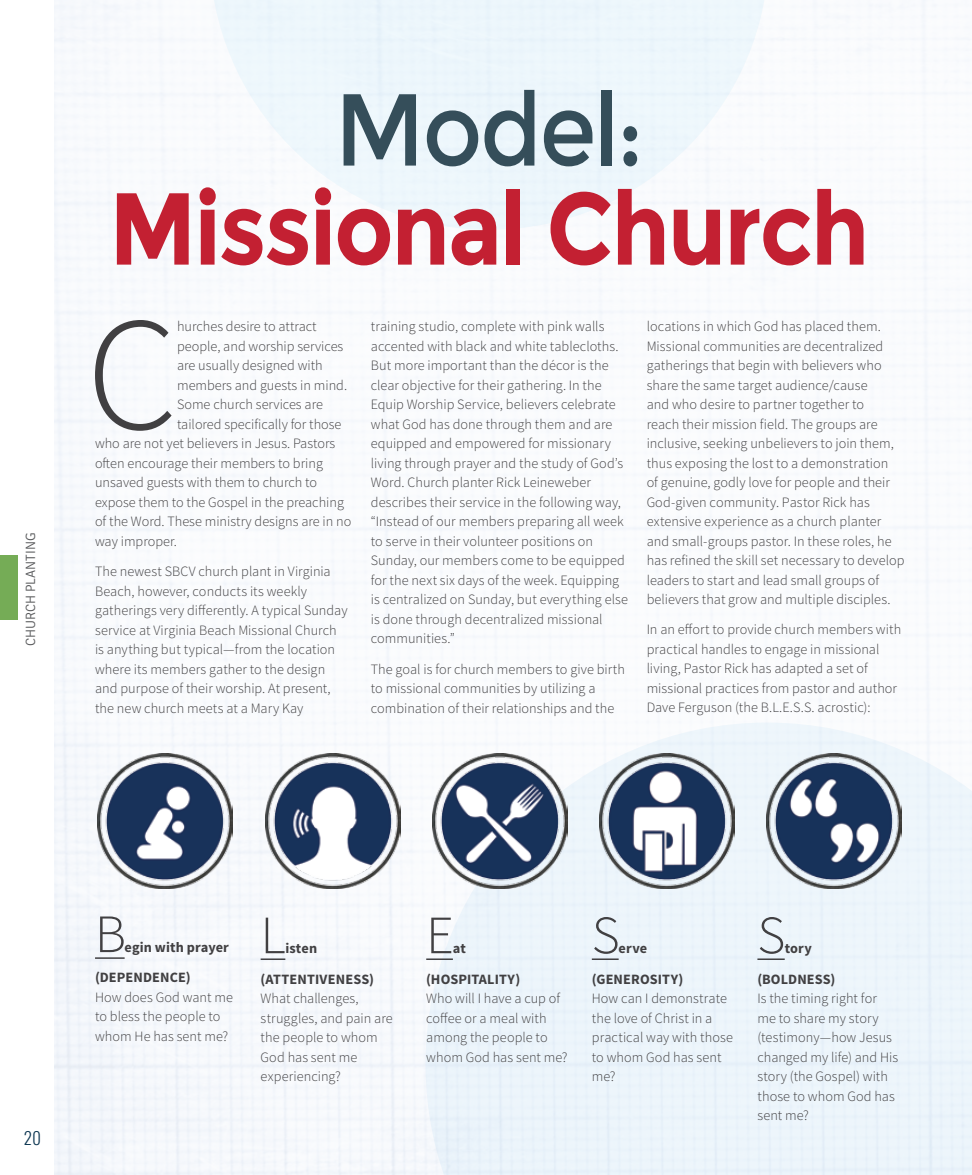
<style>
.page{position:relative;width:972px;height:1175px;background:#fff}
.page>*{position:absolute;margin:0;border:0;box-sizing:border-box;transform-origin:0 0}
.t1{font:300 162.15px "Source Sans Pro";color:#414042}
.t2{font:700 102px "Montserrat";letter-spacing:-.025em;color:#c32032;scale:.9 1}
.t3{font:102px "Montserrat";letter-spacing:-.025em;color:#354e5a;scale:.9 1}
.t4{font:300 54px "Source Sans Pro";color:#414042}
.t5{font:300 16.5px "Oswald";color:#0f3853}
.t6{font:300 14.25px/19.5px "Source Sans Pro";color:#414042}
.t7{font:700 14.25px/30.3px "Source Sans Pro";letter-spacing:.01em;color:#414042}
.t8{font:300 13.5px "Signika";color:#58595b}
</style>
<div class="page">
<div style="left:0;top:555px;width:18px;height:65px;background:#75ac56"></div>
<svg style="left:426px;top:722px;width:546px;height:452px;background:#ecf4fa"></svg>
<hr style="left:95px;top:957px;width:30px;height:1px;background:#414042">
<hr style="left:261px;top:958px;width:24px;height:2px;background:#414042">
<hr style="left:426px;top:958px;width:27px;height:2px;background:#414042">
<hr style="left:592px;top:958px;width:27px;height:2px;background:#414042">
<hr style="left:757px;top:958px;width:28px;height:2px;background:#414042">
<img style="left:98px;top:753px;width:135px;height:135px">
<img style="left:265px;top:753px;width:135px;height:135px">
<img style="left:432px;top:753px;width:135px;height:135px">
<img style="left:600px;top:753px;width:135px;height:135px">
<img style="left:767px;top:753px;width:135px;height:135px">
<svg style="left:210px;top:0;width:559px;height:230px;fill:#eef7fc"></svg>
<p class="t8" style="left:23px;top:646px;width:115px;rotate:-90deg">CHURCH PLANTING</p>
<h2 class="t3" style="left:335px;top:70px;width:345px">Model:</h2>
<h2 class="t2" style="left:109px;top:168px;width:846px">Missional Church</h2>
<h1 class="t1" style="left:87px;top:276px;width:92px">C</h1>
<p class="t6" style="left:177px;top:317px;width:141px">hurches desire to attract</p>
<p class="t6" style="left:177px;top:336px;width:168px">people, and worship services</p>
<p class="t6" style="left:177px;top:356px;width:147px">are usually designed with</p>
<p class="t6" style="left:177px;top:375px;width:172px">members and guests in mind.</p>
<p class="t6" style="left:177px;top:395px;width:147px">Some church services are</p>
<p class="t6" style="left:177px;top:414px;width:166px">tailored specifically for those</p>
<p class="t6" style="left:95px;top:434px;width:242px">who are not yet believers in Jesus. Pastors</p>
<p class="t6" style="left:95px;top:453px;width:229px">often encourage their members to bring</p>
<p class="t6" style="left:95px;top:473px;width:224px">unsaved guests with them to church to</p>
<p class="t6" style="left:95px;top:492px;width:250px">expose them to the Gospel in the preaching</p>
<p class="t6" style="left:95px;top:512px;width:258px">of the Word. These ministry designs are in no</p>
<p class="t6" style="left:95px;top:531px;width:84px">way improper.</p>
<p class="t6" style="left:95px;top:562px;width:254px">The newest SBCV church plant in Virginia Beach, however, conducts its weekly gatherings very differently. A typical Sunday service at Virginia Beach Missional Church is anything but typical—from the location where its members gather to the design and purpose of their worship. At present, the new church meets at a Mary Kay</p>
<p class="t6" style="left:371px;top:317px;width:259px">training studio, complete with pink walls accented with black and white tablecloths.<br>But more important than the décor is the clear objective for their gathering. In the Equip Worship Service, believers celebrate what God has done through them and are equipped and empowered for missionary living through prayer and the study of God’s Word. Church planter Rick Leineweber describes their service in the following way, “Instead of our members preparing all week to serve in their volunteer positions on Sunday, our members come to be equipped for the next six days of the week. Equipping is centralized on Sunday, but everything else is done through decentralized missional communities.”</p>
<p class="t6" style="left:371px;top:659px;width:256px">The goal is for church members to give birth to missional communities by utilizing a combination of their relationships and the</p>
<p class="t6" style="left:647px;top:317px;width:259px">locations in which God has placed them.<br>Missional communities are decentralized gatherings that begin with believers who share the same target audience/cause<br>and who desire to partner together to<br>reach their mission field. The groups are inclusive, seeking unbelievers to join them, thus exposing the lost to a demonstration<br>of genuine, godly love for people and their God-given community. Pastor Rick has extensive experience as a church planter and small-groups pastor. In these roles, he has refined the skill set necessary to develop leaders to start and lead small groups of believers that grow and multiple disciples.</p>
<p class="t6" style="left:647px;top:620px;width:256px">In an effort to provide church members with practical handles to engage in missional living, Pastor Rick has adapted a set of missional practices from pastor and author Dave Ferguson (the B.L.E.S.S. acrostic):</p>
<p class="t5" style="left:24px;top:1126px;width:18px">20</p>
<h3 class="t4" style="left:95px;top:901px;width:32px">B</h3>
<p class="t7" style="left:95px;top:932px;width:135px;text-indent:30px">egin with prayer (DEPENDENCE)</p>
<p class="t6" style="left:95px;top:987px;width:139px">How does God want me to bless the people to whom He has sent me?</p>
<h3 class="t4" style="left:261px;top:902px;width:26px">L</h3>
<p class="t7" style="left:261px;top:933px;width:115px;text-indent:25px">isten (ATTENTIVENESS)</p>
<p class="t6" style="left:261px;top:988px;width:134px">What challenges, struggles, and pain are the people to whom<br>God has sent me experiencing?</p>
<h3 class="t4" style="left:426px;top:902px;width:29px">E</h3>
<p class="t7" style="left:426px;top:933px;width:96px;text-indent:27px">at (HOSPITALITY)</p>
<p class="t6" style="left:426px;top:988px;width:143px">Who will I have a cup of coffee or a meal with among the people to whom God has sent me?</p>
<h3 class="t4" style="left:592px;top:902px;width:29px">S</h3>
<p class="t7" style="left:592px;top:933px;width:93px;text-indent:27px">erve (GENEROSITY)</p>
<p class="t6" style="left:592px;top:988px;width:143px">How can I demonstrate the love of Christ in a practical way with those to whom God has sent me?</p>
<h3 class="t4" style="left:757px;top:902px;width:29px">S</h3>
<p class="t7" style="left:757px;top:933px;width:80px;text-align:center">tory (BOLDNESS)</p>
<p class="t6" style="left:757px;top:988px;width:142px">Is the timing right for me to share my story (testimony—how Jesus changed my life) and His story (the Gospel) with those to whom God has sent me?</p>
</div>
